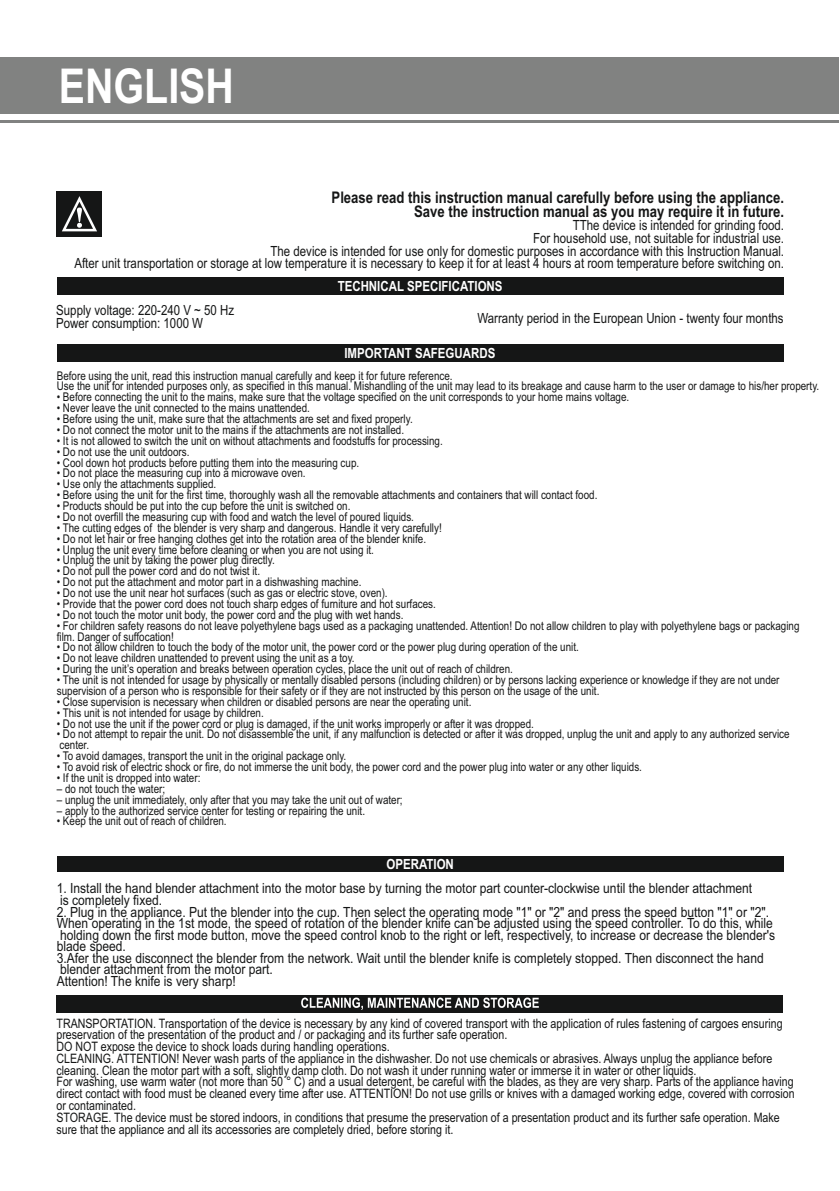
<style>
.page{position:relative;width:840px;height:1191px;background:#fff}
.page>*{position:absolute;margin:0;border:0;box-sizing:border-box;transform-origin:0 0}
.t1{font:700 48px "Arial Narrow";color:#fff}
.t2{font:700 16px/14.6px "Arial Narrow";color:#151616;text-align:right}
.t3{font:14px/11.6px "Arial";color:#151616;scale:.86 1}
.t4{font:14px/12.6px "Arial Narrow";color:#151616;text-align:right}
.t5{font:700 14px "Arial Narrow";color:#fff}
.t6{font:13px/11.8px "Arial Narrow";color:#151616}
.t7{font:12px/10.8px "Arial Narrow";color:#151616}
</style>
<div class="page">
<div style="left:0;top:57px;width:838px;height:57px;background:#818281"></div>
<hr style="left:0;top:120px;width:838px;height:2px;background:#818281">
<div style="left:57px;top:277px;width:725px;height:17px;background:#151616"></div>
<div style="left:57px;top:191px;width:45px;height:45px;background:#151616"></div>
<svg style="left:62px;top:196px;width:35px;height:35px"></svg>
<div style="left:57px;top:344px;width:725px;height:17px;background:#151616"></div>
<div style="left:57px;top:856px;width:725px;height:16px;background:#151616"></div>
<div style="left:57px;top:995px;width:725px;height:17px;background:#151616"></div>
<svg style="left:301px;top:997px;width:237px;height:13px"></svg>
<h1 class="t1" style="left:59px;top:68px;width:176px">ENGLISH</h1>
<h2 class="t2" style="left:331px;top:191px;width:454px">Please read this instruction manual carefully before using the appliance.<br>Save the instruction manual as you may require it in future.</h2>
<p class="t4" style="left:74px;top:220px;width:710px">TThe device is intended for grinding food.<br>For household use, not suitable for industrial use.<br>The device is intended for use only for domestic purposes in accordance with this Instruction Manual.<br>After unit transportation or storage at low temperature it is necessary to keep it for at least 4 hours at room temperature before switching on.</p>
<p class="t4" style="left:56px;top:305px;width:179px;text-align:left">Supply voltage: 220-240 V ~ 50 Hz<br>Power consumption: 1000 W</p>
<p class="t5" style="left:344px;top:347px;width:152px">IMPORTANT SAFEGUARDS</p>
<p class="t7" style="left:57px;top:371px;width:763px">Before using the unit, read this instruction manual carefully and keep it for future reference.<br>Use the unit for intended purposes only, as specified in this manual. Mishandling of the unit may lead to its breakage and cause harm to the user or damage to his/her property.</p>
<p class="t7" style="left:57px;top:393px;width:573px">• Before connecting the unit to the mains, make sure that the voltage specified on the unit corresponds to your home mains voltage.</p>
<p class="t7" style="left:57px;top:404px;width:254px">• Never leave the unit connected to the mains unattended.</p>
<p class="t7" style="left:57px;top:414px;width:357px">• Before using the unit, make sure that the attachments are set and fixed properly.</p>
<p class="t7" style="left:57px;top:425px;width:348px">• Do not connect the motor unit to the mains if the attachments are not installed.</p>
<p class="t7" style="left:57px;top:436px;width:387px">• It is not allowed to switch the unit on without attachments and foodstuffs for processing.</p>
<p class="t7" style="left:57px;top:447px;width:134px">• Do not use the unit outdoors.</p>
<p class="t7" style="left:57px;top:458px;width:304px">• Cool down hot products before putting them into the measuring cup.</p>
<p class="t7" style="left:57px;top:469px;width:250px">• Do not place the measuring cup into a microwave oven.</p>
<p class="t7" style="left:57px;top:480px;width:161px">• Use only the attachments supplied.</p>
<p class="t7" style="left:57px;top:490px;width:542px">• Before using the unit for the first time, thoroughly wash all the removable attachments and containers that will contact food.</p>
<p class="t7" style="left:57px;top:501px;width:295px">• Products should be put into the cup before the unit is switched on.</p>
<p class="t7" style="left:57px;top:512px;width:358px">• Do not overfill the measuring cup with food and watch the level of poured liquids.</p>
<p class="t7" style="left:57px;top:523px;width:386px">• The cutting edges of the blender is very sharp and dangerous. Handle it very carefully!</p>
<p class="t7" style="left:57px;top:534px;width:370px">• Do not let hair or free hanging clothes get into the rotation area of the blender knife.</p>
<p class="t7" style="left:57px;top:545px;width:318px">• Unplug the unit every time before cleaning or when you are not using it.</p>
<p class="t7" style="left:57px;top:556px;width:219px">• Unplug the unit by taking the power plug directly.</p>
<p class="t7" style="left:57px;top:567px;width:205px">• Do not pull the power cord and do not twist it.</p>
<p class="t7" style="left:57px;top:577px;width:306px">• Do not put the attachment and motor part in a dishwashing machine.</p>
<p class="t7" style="left:57px;top:588px;width:332px">• Do not use the unit near hot surfaces (such as gas or electric stove, oven).</p>
<p class="t7" style="left:57px;top:599px;width:380px">• Provide that the power cord does not touch sharp edges of furniture and hot surfaces.</p>
<p class="t7" style="left:57px;top:610px;width:348px">• Do not touch the motor unit body, the power cord and the plug with wet hands.</p>
<p class="t7" style="left:57px;top:621px;width:743px">• For children safety reasons do not leave polyethylene bags used as a packaging unattended. Attention! Do not allow children to play with polyethylene bags or packaging film. Danger of suffocation!</p>
<p class="t7" style="left:57px;top:643px;width:523px">• Do not allow children to touch the body of the motor unit, the power cord or the power plug during operation of the unit.</p>
<p class="t7" style="left:57px;top:654px;width:299px">• Do not leave children unattended to prevent using the unit as a toy.</p>
<p class="t7" style="left:57px;top:664px;width:457px">• During the unit’s operation and breaks between operation cycles, place the unit out of reach of children.</p>
<p class="t7" style="left:57px;top:675px;width:723px">• The unit is not intended for usage by physically or mentally disabled persons (including children) or by persons lacking experience or knowledge if they are not under supervision of a person who is responsible for their safety or if they are not instructed by this person on the usage of the unit.</p>
<p class="t7" style="left:57px;top:697px;width:416px">• Close supervision is necessary when children or disabled persons are near the operating unit.</p>
<p class="t7" style="left:57px;top:708px;width:208px">• This unit is not intended for usage by children.</p>
<p class="t7" style="left:57px;top:719px;width:478px">• Do not use the unit if the power cord or plug is damaged, if the unit works improperly or after it was dropped.</p>
<p class="t7" style="left:57px;top:730px;width:734px">• Do not attempt to repair the unit. Do not disassemble the unit, if any malfunction is detected or after it was dropped, unplug the unit and apply to any authorized service center.</p>
<p class="t7" style="left:57px;top:751px;width:291px">• To avoid damages, transport the unit in the original package only.</p>
<p class="t7" style="left:57px;top:762px;width:586px">• To avoid risk of electric shock or fire, do not immerse the unit body, the power cord and the power plug into water or any other liquids.</p>
<p class="t7" style="left:57px;top:773px;width:145px">• If the unit is dropped into water:</p>
<p class="t7" style="left:57px;top:784px;width:110px">– do not touch the water;</p>
<p class="t7" style="left:57px;top:795px;width:347px">– unplug the unit immediately, only after that you may take the unit out of water;</p>
<p class="t7" style="left:57px;top:806px;width:309px">– apply to the authorized service center for testing or repairing the unit.</p>
<p class="t7" style="left:57px;top:817px;width:171px">• Keep the unit out of reach of children.</p>
<p class="t5" style="left:386px;top:859px;width:69px">OPERATION</p>
<p class="t3" style="left:57px;top:884px;width:809px">1. Install the hand blender attachment into the motor base by turning the motor part counter-clockwise until the blender attachment is completely fixed.</p>
<p class="t3" style="left:57px;top:907px;width:836px">2. Plug in the appliance. Put the blender into the cup. Then select the operating mode "1" or "2" and press the speed button "1" or "2".<br>When operating in the 1st mode, the speed of rotation of the blender knife can be adjusted using the speed controller. To do this, while holding down the first mode button, move the speed control knob to the right or left, respectively, to increase or decrease the blender's blade speed.<br>3.Afer the use disconnect the blender from the network. Wait until the blender knife is completely stopped. Then disconnect the hand blender attachment from the motor part.<br>Attention! The knife is very sharp!</p>
<p class="t6" style="left:56px;top:1018px;width:739px">TRANSPORTATION. Transportation of the device is necessary by any kind of covered transport with the application of rules fastening of cargoes ensuring preservation of the presentation of the product and / or packaging and its further safe operation.<br>DO NOT expose the device to shock loads during handling operations.<br>CLEANING. ATTENTION! Never wash parts of the appliance in the dishwasher. Do not use chemicals or abrasives. Always unplug the appliance before cleaning. Clean the motor part with a soft, slightly damp cloth. Do not wash it under running water or immerse it in water or other liquids.<br>For washing, use warm water (not more than 50 ° C) and a usual detergent, be careful with the blades, as they are very sharp. Parts of the appliance having direct contact with food must be cleaned every time after use. ATTENTION! Do not use grills or knives with a damaged working edge, covered with corrosion or contaminated.<br>STORAGE. The device must be stored indoors, in conditions that presume the preservation of a presentation product and its further safe operation. Make sure that the appliance and all its accessories are completely dried, before storing it.</p>
<p class="t5" style="left:337px;top:281px;width:166px">TECHNICAL SPECIFICATIONS</p>
<p class="t4" style="left:477px;top:313px;width:307px">Warranty period in the European Union - twenty four months</p>
</div>
